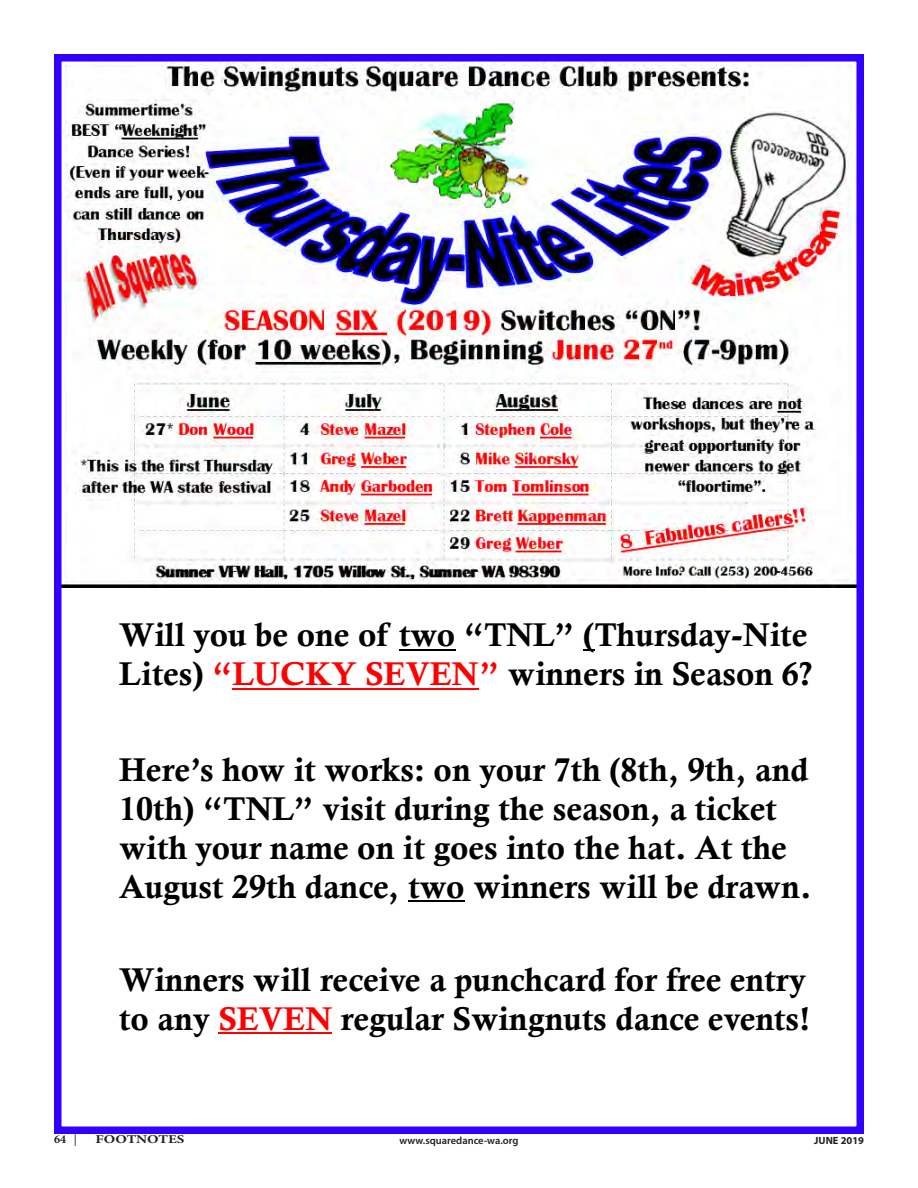
<style>
.page{position:relative;width:918px;height:1188px;background:#fff}
.page>*{position:absolute;margin:0;border:0;box-sizing:border-box;transform-origin:0 0}
.t1{font:33px/39px "Calis MT Bol";color:#000}
.t2{font:700 12px "Minion Pro";color:#231f20;scale:1.25 1}
.t3{font:700 12px "Minion Pro";color:#231f20}
.t4{font:600 10.5px "Myriad Pro";color:#231f20}
.t5{font:700 10.5px "Myriad Pro";color:#231f20}
.s1{color:#f00}
.s2{font-weight:400}
</style>
<div class="page">
<img style="left:63px;top:63px;width:792px;height:524px">
<hr style="left:399px;top:649px;width:56px;height:2px;background:#000">
<svg style="left:583px;top:649px;width:11px;height:2px"></svg>
<hr style="left:232px;top:688px;width:247px;height:2px;background:#f00">
<hr style="left:408px;top:900px;width:57px;height:2px;background:#000">
<hr style="left:218px;top:1032px;width:114px;height:2px;background:#f00">
<div style="left:54px;top:54px;width:810px;height:1080px;border:8px solid #3200ff"></div>
<p class="t1" style="left:119px;top:615px;width:695px">Will you be one of two “TNL” (Thursday-Nite<br>Lites) <span class="s1">“LUCKY SEVEN”</span> winners in Season 6?</p>
<p class="t1" style="left:119px;top:750px;width:694px">Here’s how it works: on your 7th (8th, 9th, and 10th) “TNL” visit during the season, a ticket with your name on it goes into the hat. At the August 29th dance, two winners will be drawn.</p>
<p class="t1" style="left:119px;top:960px;width:693px">Winners will receive a punchcard for free entry to any <span class="s1">SEVEN</span> regular Swingnuts dance events!</p>
<p class="t3" style="left:54px;top:1131px;width:24px">64 <span class="s2">|</span></p>
<p class="t2" style="left:95px;top:1131px;width:73px">FOOTNOTES</p>
<p class="t4" style="left:399px;top:1134px;width:121px">www.squaredance-wa.org</p>
<p class="t5" style="left:814px;top:1134px;width:51px">JUNE 2019</p>
</div>
